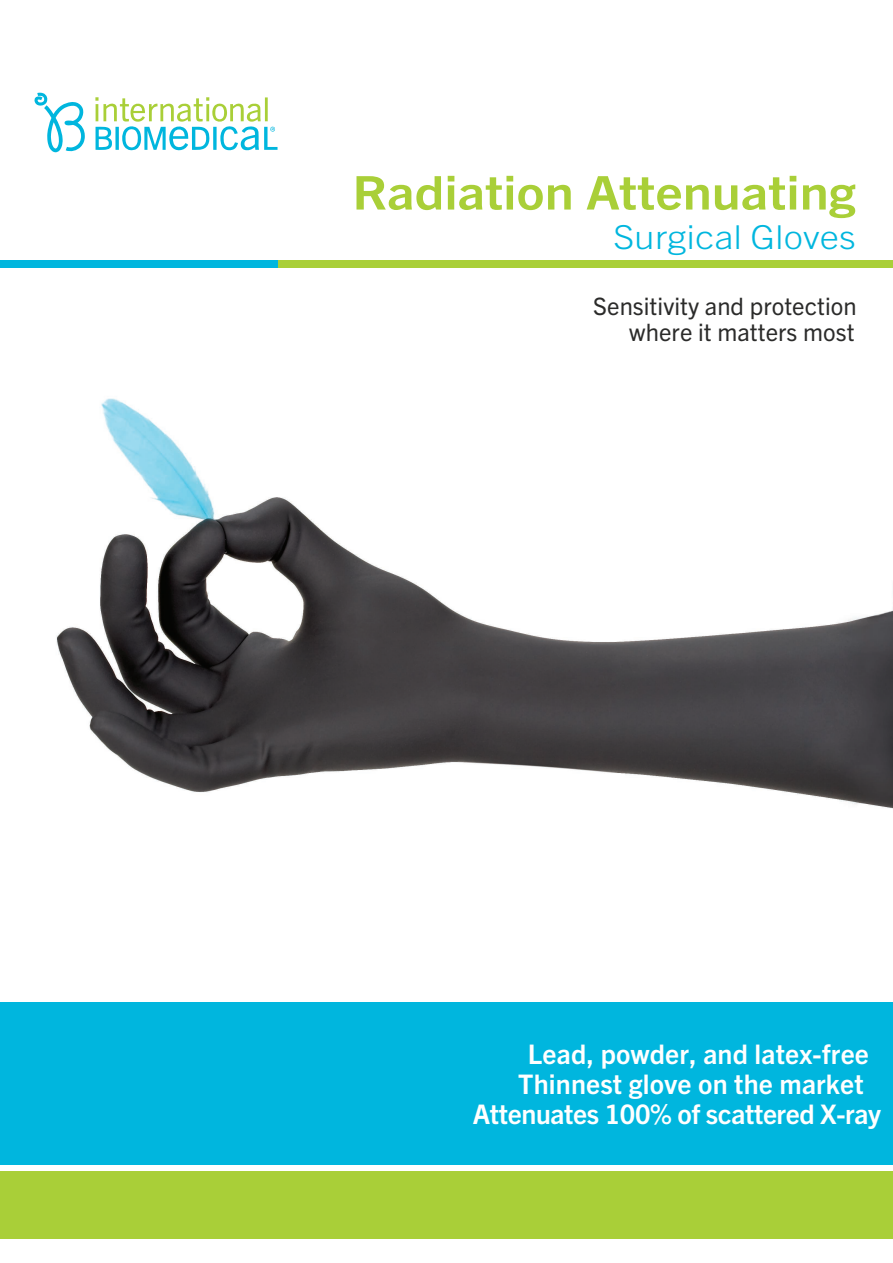
<style>
.page{position:relative;width:893px;height:1263px;background:#fff}
.page>*{position:absolute;margin:0;border:0;box-sizing:border-box;transform-origin:0 0}
.t1{font:700 46.5px "Trade Gothic Next LT Pro";color:#a9cf38;scale:1.13 1}
.t2{font:300 33px "Trade Gothic Next LT Pro";color:#00b6de;scale:1.13 1}
.t3{font:700 27px "Trade Gothic Next LT Pro";letter-spacing:.005em;color:#fff}
.t4{font:700 27px "Trade Gothic Next LT Pro";letter-spacing:-.015em;color:#fff}
.t5{font:24px/25.8px "Trade Gothic Next LT Pro";letter-spacing:.005em;color:#2b2b2a;text-align:right}
</style>
<div class="page">
<img style="left:56px;top:398px;width:837px;height:411px">
<div style="left:224px;top:260px;width:669px;height:7px;background:#a9cf38"></div>
<div style="left:0;top:260px;width:278px;height:7px;background:#00b6de"></div>
<svg style="left:34px;top:93px;width:51px;height:59px"></svg>
<svg style="left:95px;top:97px;width:183px;height:54px"></svg>
<div style="left:0;top:1003px;width:893px;height:162px;background:#00b6de"></div>
<div style="left:0;top:1172px;width:893px;height:67px;background:#a9cf38"></div>
<h1 class="t1" style="left:352px;top:160px;width:447px">Radiation Attenuating</h1>
<p class="t2" style="left:613px;top:214px;width:216px">Surgical Gloves</p>
<p class="t5" style="left:593px;top:292px;width:265px">Sensitivity and protection where it matters most</p>
<p class="t3" style="left:528px;top:1035px;width:342px">Lead, powder, and latex-free</p>
<p class="t3" style="left:518px;top:1065px;width:347px">Thinnest glove on the market</p>
<p class="t4" style="left:473px;top:1095px;width:410px">Attenuates 100% of scattered X-ray</p>
</div>
